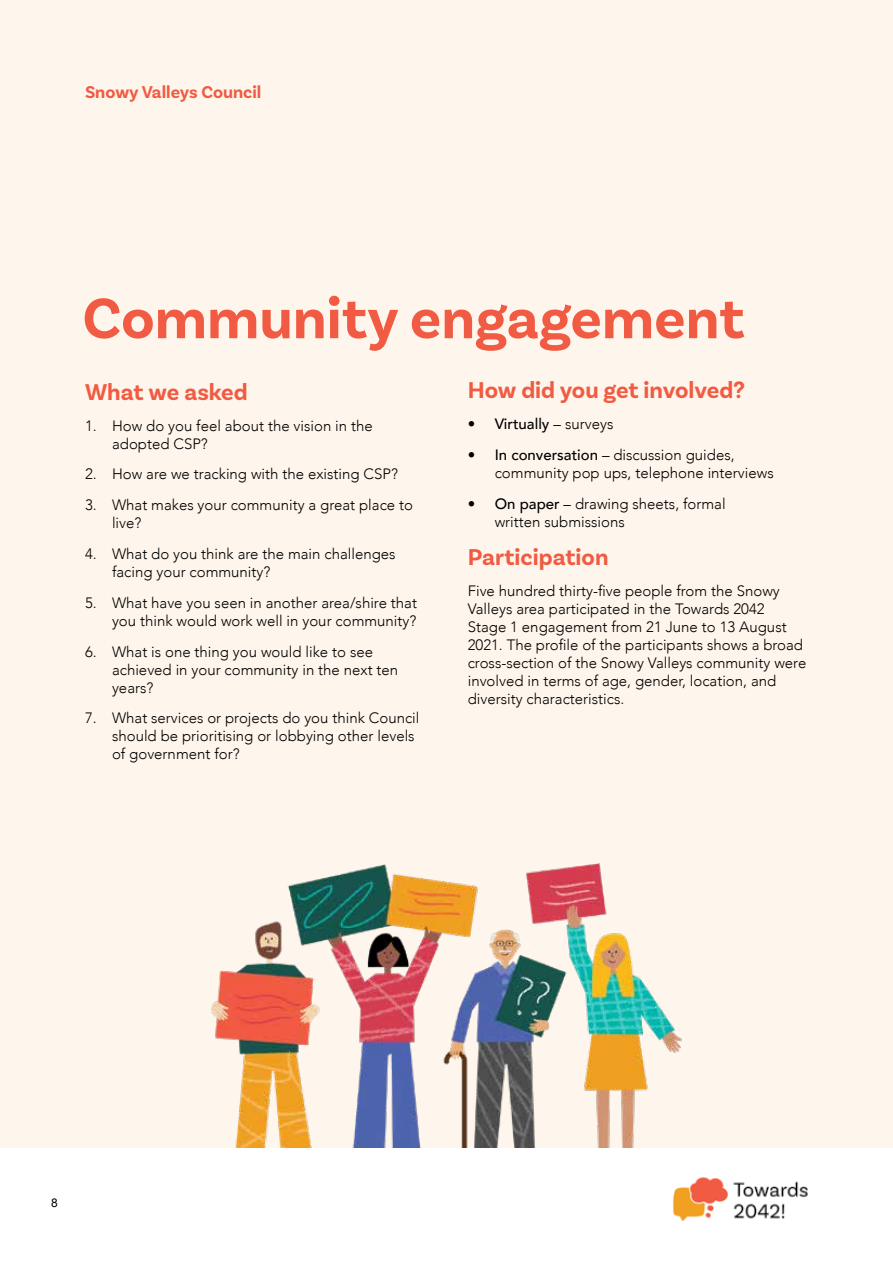
<style>
.page{position:relative;width:893px;height:1263px;background:#fff}
.page>*{position:absolute;margin:0;border:0;box-sizing:border-box;transform-origin:0 0}
.t1{font:700 60px "Basic Sans";color:#f15b43}
.t2{font:700 24px "Basic Sans";color:#f15b43}
.t3{font:700 18px "Basic Sans";color:#f15b43}
.t4{font:300 15px/18px "Avenir";color:#000}
.t5{font:500 15px "Avenir";color:#000}
.t6{font:12px "Arial";color:#000}
.s1{font-weight:300}
.s2{font-weight:500}
</style>
<div class="page">
<img style="left:672px;top:1178px;width:136px;height:43px">
<div style="left:0;top:0;width:893px;height:1147px;background:#fef6ec"></div>
<img style="left:212px;top:863px;width:469px;height:284px">
<p class="t3" style="left:85px;top:82px;width:178px">Snowy Valleys Council</p>
<h1 class="t1" style="left:82px;top:282px;width:664px">Community engagement</h1>
<h2 class="t2" style="left:85px;top:377px;width:164px">What we asked</h2>
<p class="t4" style="left:112px;top:417px;width:262px;text-indent:-27px">1. How do you feel about the vision in the adopted CSP?</p>
<p class="t4" style="left:85px;top:465px;width:314px">2. How are we tracking with the existing CSP?</p>
<p class="t4" style="left:112px;top:496px;width:302px;text-indent:-27px">3. What makes your community a great place to live?</p>
<p class="t4" style="left:112px;top:545px;width:285px;text-indent:-27px">4. What do you think are the main challenges facing your community?</p>
<p class="t4" style="left:85px;top:594px;width:333px;text-align:right">5. What have you seen in another area/shire that you think would work well in your community?</p>
<p class="t4" style="left:112px;top:642px;width:288px;text-indent:-27px">6. What is one thing you would like to see achieved in your community in the next ten years?</p>
<p class="t4" style="left:112px;top:709px;width:309px;text-indent:-27px">7. What services or projects do you think Council should be prioritising or lobbying other levels of government for?</p>
<h2 class="t2" style="left:468px;top:376px;width:279px">How did you get involved?</h2>
<p class="t5" style="left:468px;top:411px;width:147px">• Virtually <span class="s1">– surveys</span></p>
<p class="t4" style="left:495px;top:446px;width:281px;text-indent:-27px"><span class="s2">• In conversation</span> – discussion guides, community pop ups, telephone interviews</p>
<p class="t4" style="left:495px;top:495px;width:232px;text-indent:-27px"><span class="s2">• On paper</span> – drawing sheets, formal written submissions</p>
<h2 class="t2" style="left:468px;top:542px;width:142px">Participation</h2>
<p class="t4" style="left:468px;top:582px;width:340px">Five hundred thirty-five people from the Snowy Valleys area participated in the Towards 2042<br>Stage 1 engagement from 21 June to 13 August 2021. The profile of the participants shows a broad cross-section of the Snowy Valleys community were involved in terms of age, gender, location, and diversity characteristics.</p>
<p class="t6" style="left:51px;top:1194px;width:8px">8</p>
</div>
